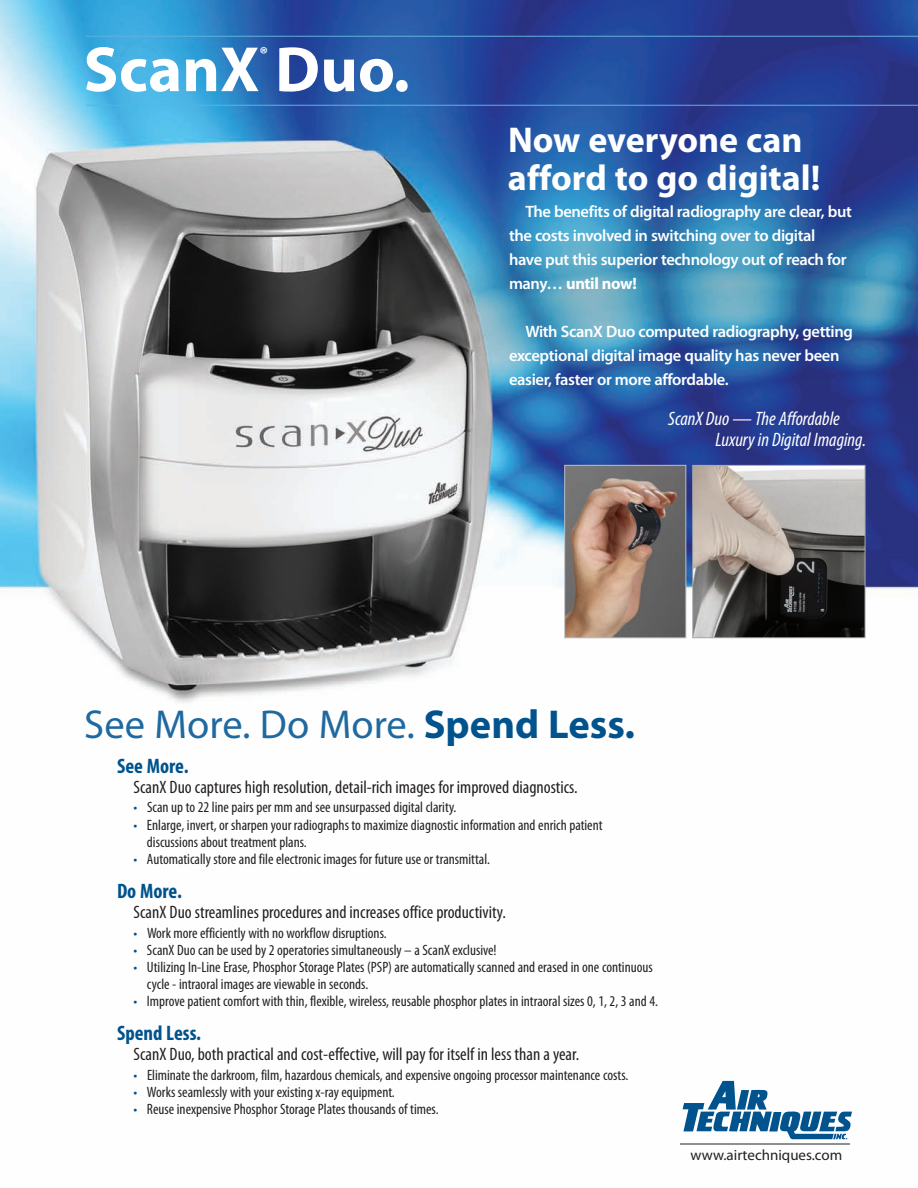
<style>
.page{position:relative;width:918px;height:1188px;background:#fff}
.page>*{position:absolute;margin:0;border:0;box-sizing:border-box;transform-origin:0 0}
.t1{font:700 64.5px "Myriad Pro";color:#fff}
.t2{font:40.5px "Myriad Pro";color:#1f69a0}
.t3{font:700 36px/37.3px "Myriad Pro";color:#fff}
.t4{font:700 condensed 21px "Myriad Pro";color:#00538d}
.t5{font:italic condensed 19.5px/21px "Myriad Pro";color:#fff}
.t6{font:700 18.9px "Myriad Pro";color:#fff}
.t7{font:condensed 18px "Myriad Pro";color:#231f20}
.t8{font:600 16.5px/24px "Myriad Pro";letter-spacing:-.02em;color:#fff}
.t9{font:condensed 15px/17.1px "Myriad Pro";color:#231f20}
.t10{font:15px "Myriad Pro";color:#231f20}
.s1{font-weight:700}
.s2{font-weight:700;color:#00538d}
.s3{color:#00538d}
</style>
<div class="page">
<img style="left:0;top:0;width:918px;height:1144px">
<svg style="left:683px;top:1081px;width:169px;height:58px"></svg>
<img style="left:694px;top:467px;width:170px;height:169px">
<div style="left:692px;top:465px;width:174px;height:173px;border:1px solid #a8a9ad"></div>
<img style="left:566px;top:467px;width:118px;height:169px">
<div style="left:564px;top:465px;width:122px;height:173px;border:1px solid #bcbdc0"></div>
<hr style="left:680px;top:1144px;width:170px;height:1px;background:#231f20">
<hr style="left:86px;top:36px;width:832px;height:1px;background:#60b1dc">
<hr style="left:86px;top:105px;width:832px;height:1px;background:#60b1dc">
<p class="t6" style="left:260px;top:46px;width:10px">®</p>
<h1 class="t1" style="left:84px;top:45px;width:328px">ScanX Duo.</h1>
<h3 class="t3" style="left:508px;top:125px;width:314px">Now everyone can afford to go digital!</h3>
<p class="t8" style="left:509px;top:201px;width:344px;text-indent:16px">The benefits of digital radiography are clear, but the costs involved in switching over to digital have put this superior technology out of reach for many… <span class="s1">until now!</span></p>
<p class="t8" style="left:509px;top:321px;width:346px;text-indent:16px">With ScanX Duo computed radiography, getting exceptional digital image quality has never been easier, faster or more affordable.</p>
<h3 class="t5" style="left:716px;top:410px;width:152px;text-indent:-47px">ScanX Duo — The Affordable<br>Luxury in Digital Imaging.</h3>
<h2 class="t2" style="left:84px;top:710px;width:552px">See More. Do More. <span class="s2">Spend Less.</span></h2>
<h3 class="t4" style="left:117px;top:758px;width:73px">See More.</h3>
<p class="t7" style="left:134px;top:781px;width:446px">ScanX Duo captures high resolution, detail-rich images for improved diagnostics.</p>
<p class="t9" style="left:134px;top:800px;width:324px"><span class="s3">•</span> Scan up to 22 line pairs per mm and see unsurpassed digital clarity.</p>
<p class="t9" style="left:147px;top:817px;width:457px;text-indent:-13px"><span class="s3">•</span> Enlarge, invert, or sharpen your radiographs to maximize diagnostic information and enrich patient discussions about treatment plans.</p>
<p class="t9" style="left:133px;top:851px;width:358px"><span class="s3">•</span> Automatically store and file electronic images for future use or transmittal.</p>
<h3 class="t4" style="left:117px;top:884px;width:67px">Do More.</h3>
<p class="t7" style="left:134px;top:906px;width:374px">ScanX Duo streamlines procedures and increases office productivity.</p>
<p class="t9" style="left:134px;top:925px;width:255px"><span class="s3">•</span> Work more efficiently with no workflow disruptions.</p>
<p class="t9" style="left:133px;top:942px;width:365px"><span class="s3">•</span> ScanX Duo can be used by 2 operatories simultaneously – a ScanX exclusive!</p>
<p class="t9" style="left:147px;top:959px;width:507px;text-indent:-13px"><span class="s3">•</span> Utilizing In-Line Erase, Phosphor Storage Plates (PSP) are automatically scanned and erased in one continuous cycle - intraoral images are viewable in seconds.</p>
<p class="t9" style="left:133px;top:994px;width:526px"><span class="s3">•</span> Improve patient comfort with thin, flexible, wireless, reusable phosphor plates in intraoral sizes 0, 1, 2, 3 and 4.</p>
<h3 class="t4" style="left:117px;top:1026px;width:86px">Spend Less.</h3>
<p class="t7" style="left:134px;top:1048px;width:447px">ScanX Duo, both practical and cost-effective, will pay for itself in less than a year.</p>
<p class="t9" style="left:134px;top:1067px;width:496px"><span class="s3">•</span> Eliminate the darkroom, film, hazardous chemicals, and expensive ongoing processor maintenance costs.</p>
<p class="t9" style="left:133px;top:1085px;width:263px"><span class="s3">•</span> Works seamlessly with your existing x-ray equipment.</p>
<p class="t9" style="left:133px;top:1102px;width:307px"><span class="s3">•</span> Reuse inexpensive Phosphor Storage Plates thousands of times.</p>
<p class="t10" style="left:691px;top:1150px;width:153px">www.airtechniques.com</p>
</div>
